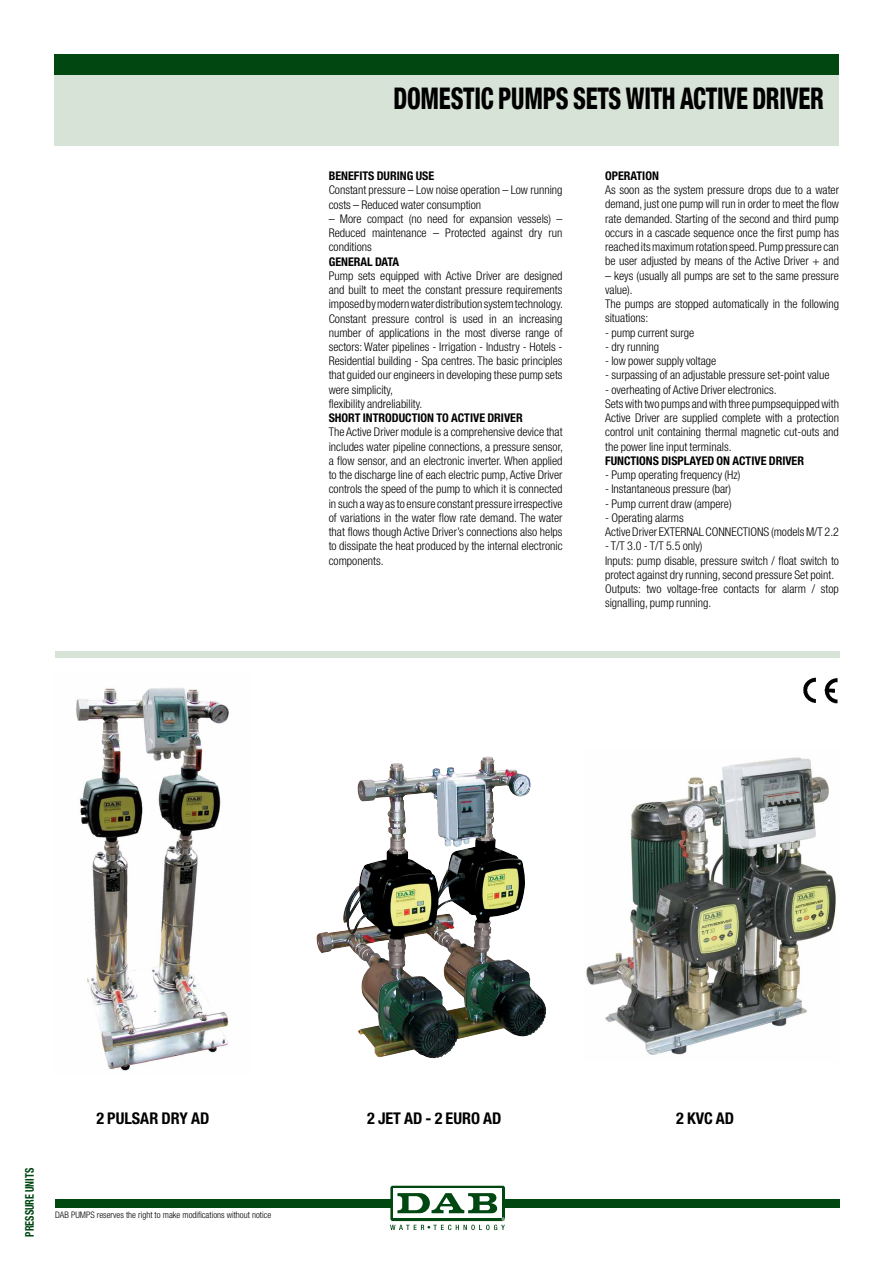
<style>
.page{position:relative;width:893px;height:1263px;background:#fff}
.page>*{position:absolute;margin:0;border:0;box-sizing:border-box;transform-origin:0 0}
.t1{font:800 condensed 30px "Helvetica Neue LT";letter-spacing:-.01em;color:#000;scale:.8 1}
.t2{font:700 condensed 16.2px "Helvetica Neue LT";color:#000}
.t3{font:300 condensed 12px/14.2px "Helvetica Neue LT";color:#000}
.t4{font:700 condensed 12px "Helvetica Neue LT";color:#000}
.t5{font:700 condensed 12px "Helvetica Neue LT";color:#004712;scale:.85 1}
.t6{font:300 condensed 9px "Helvetica Neue LT";color:#000}
</style>
<div class="page">
<div style="left:54px;top:54px;width:785px;height:21px;background:#004712"></div>
<div style="left:55px;top:1199px;width:785px;height:9px;background:#004712"></div>
<div style="left:390px;top:1186px;width:115px;height:35px;background:#004712;border-radius:2px"></div>
<div style="left:393px;top:1188px;width:109px;height:30px;background:#fff"></div>
<svg style="left:390px;top:1193px;width:115px;height:37px"></svg>
<div style="left:54px;top:75px;width:785px;height:71px;background:#d8e3d8"></div>
<div style="left:55px;top:651px;width:785px;height:6px;background:#d8e3d8"></div>
<img style="left:316px;top:757px;width:230px;height:302px">
<img style="left:586px;top:757px;width:250px;height:298px">
<img style="left:76px;top:688px;width:153px;height:383px">
<img style="left:803px;top:678px;width:35px;height:26px">
<h1 class="t1" style="left:394px;top:79px;width:539px">DOMESTIC PUMPS SETS WITH ACTIVE DRIVER</h1>
<p class="t4" style="left:329px;top:168px;width:107px">BENEFITS DURING USE</p>
<p class="t3" style="left:329px;top:183px;width:235px">Constant pressure – Low noise operation – Low running costs – Reduced water consumption</p>
<p class="t3" style="left:329px;top:211px;width:235px;text-align:justify">– More compact (no need for expansion vessels) – Reduced maintenance – Protected against dry run conditions</p>
<p class="t4" style="left:329px;top:254px;width:72px">GENERAL DATA</p>
<p class="t3" style="left:329px;top:268px;width:236px">Pump sets equipped with Active Driver are designed and built to meet the constant pressure requirements imposed by modern water distribution system technology.<br>Constant pressure control is used in an increasing number of applications in the most diverse range of sectors: Water pipelines - Irrigation - Industry - Hotels - Residential building - Spa centres. The basic principles that guided our engineers in developing these pump sets were simplicity,<br>flexibility andreliability.</p>
<p class="t4" style="left:329px;top:411px;width:189px">SHORT INTRODUCTION TO ACTIVE DRIVER</p>
<p class="t3" style="left:329px;top:425px;width:236px;text-align:justify">The Active Driver module is a comprehensive device that includes water pipeline connections, a pressure sensor, a flow sensor, and an electronic inverter. When applied to the discharge line of each electric pump, Active Driver controls the speed of the pump to which it is connected in such a way as to ensure constant pressure irrespective of variations in the water flow rate demand. The water that flows though Active Driver’s connections also helps to dissipate the heat produced by the internal electronic components.</p>
<p class="t4" style="left:605px;top:168px;width:55px">OPERATION</p>
<p class="t3" style="left:605px;top:183px;width:235px;text-align:justify">As soon as the system pressure drops due to a water demand, just one pump will run in order to meet the flow rate demanded. Starting of the second and third pump occurs in a cascade sequence once the first pump has reached its maximum rotation speed. Pump pressure can be user adjusted by means of the Active Driver + and</p>
<p class="t3" style="left:605px;top:268px;width:235px">– keys (usually all pumps are set to the same pressure value).<br>The pumps are stopped automatically in the following situations:</p>
<p class="t3" style="left:605px;top:325px;width:91px">- pump current surge</p>
<p class="t3" style="left:605px;top:339px;width:56px">- dry running</p>
<p class="t3" style="left:605px;top:354px;width:113px">- low power supply voltage</p>
<p class="t3" style="left:605px;top:368px;width:226px">- surpassing of an adjustable pressure set-point value</p>
<p class="t3" style="left:605px;top:382px;width:235px">- overheating of Active Driver electronics.<br>Sets with two pumps and with three pumpsequipped with Active Driver are supplied complete with a protection control unit containing thermal magnetic cut-outs and the power line input terminals.</p>
<p class="t4" style="left:605px;top:453px;width:194px">FUNCTIONS DISPLAYED ON ACTIVE DRIVER</p>
<p class="t3" style="left:605px;top:468px;width:137px">- Pump operating frequency (Hz)</p>
<p class="t3" style="left:605px;top:482px;width:127px">- Instantaneous pressure (bar)</p>
<p class="t3" style="left:605px;top:496px;width:128px">- Pump current draw (ampere)</p>
<p class="t3" style="left:605px;top:510px;width:235px">- Operating alarms<br>Active Driver EXTERNAL CONNECTIONS (models M/T 2.2</p>
<p class="t3" style="left:605px;top:539px;width:235px">- T/T 3.0 - T/T 5.5 only)<br>Inputs: pump disable, pressure switch / float switch to protect against dry running, second pressure Set point.<br>Outputs: two voltage-free contacts for alarm / stop signalling, pump running.</p>
<p class="t5" style="left:22px;top:1236px;width:82px;rotate:-90deg">PRESSURE UNITS</p>
<h2 class="t2" style="left:96px;top:1108px;width:114px">2 PULSAR DRY AD</h2>
<h2 class="t2" style="left:367px;top:1108px;width:136px">2 JET AD - 2 EURO AD</h2>
<h2 class="t2" style="left:676px;top:1108px;width:60px">2 KVC AD</h2>
<p class="t6" style="left:55px;top:1210px;width:218px">DAB PUMPS reserves the right to make modifications without notice</p>
</div>
